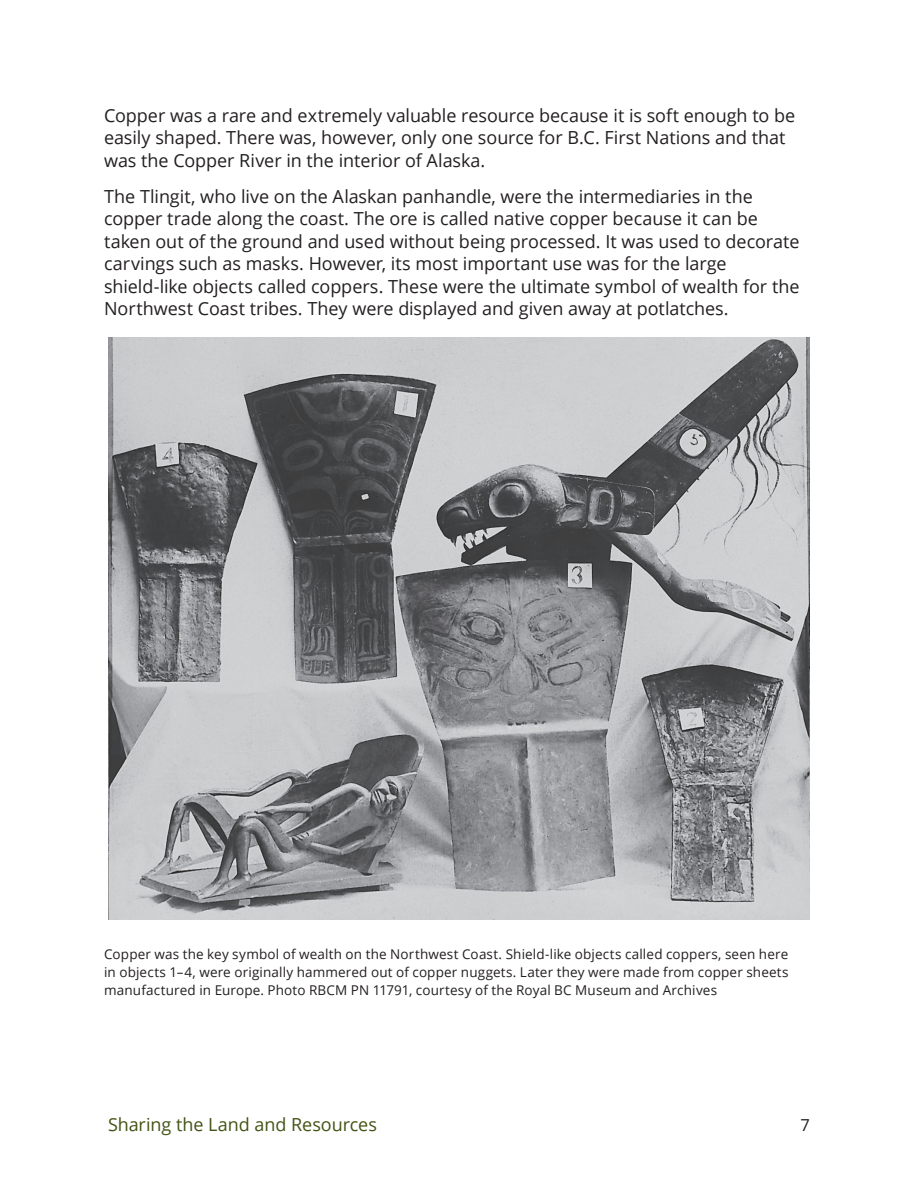
<style>
.page{position:relative;width:918px;height:1188px;background:#fff}
.page>*{position:absolute;margin:0;border:0;box-sizing:border-box;transform-origin:0 0}
.Body{font:18px/22.5px "Open Sans";letter-spacing:-.005em;color:#231f20}
.t1{font:18px "Open Sans";letter-spacing:-.005em;color:#425314}
.t2{font:16.5px "Open Sans";color:#231f20}
.Body-2{font:13.5px/18px "Open Sans";letter-spacing:.01em;color:#231f20;text-align:justify}
</style>
<div class="page">
<img style="left:108px;top:338px;width:702px;height:582px">
<p class="Body" style="left:104px;top:104px;width:693px">Copper was a rare and extremely valuable resource because it is soft enough to be easily shaped. There was, however, only one source for B.C. First Nations and that was the Copper River in the interior of Alaska.</p>
<p class="Body" style="left:104px;top:185px;width:697px">The Tlingit, who live on the Alaskan panhandle, were the intermediaries in the copper trade along the coast. The ore is called native copper because it can be taken out of the ground and used without being processed. It was used to decorate carvings such as masks. However, its most important use was for the large shield-like objects called coppers. These were the ultimate symbol of wealth for the Northwest Coast tribes. They were displayed and given away at potlatches.</p>
<p class="Body-2" style="left:104px;top:945px;width:686px">Copper was the key symbol of wealth on the Northwest Coast. Shield-like objects called coppers, seen here in objects 1–4, were originally hammered out of copper nuggets. Later they were made from copper sheets manufactured in Europe. Photo RBCM PN 11791, courtesy of the Royal BC Museum and Archives</p>
<p class="t1" style="left:108px;top:1112px;width:270px">Sharing the Land and Resources</p>
<p class="t2" style="left:801px;top:1113px;width:11px">7</p>
</div>
